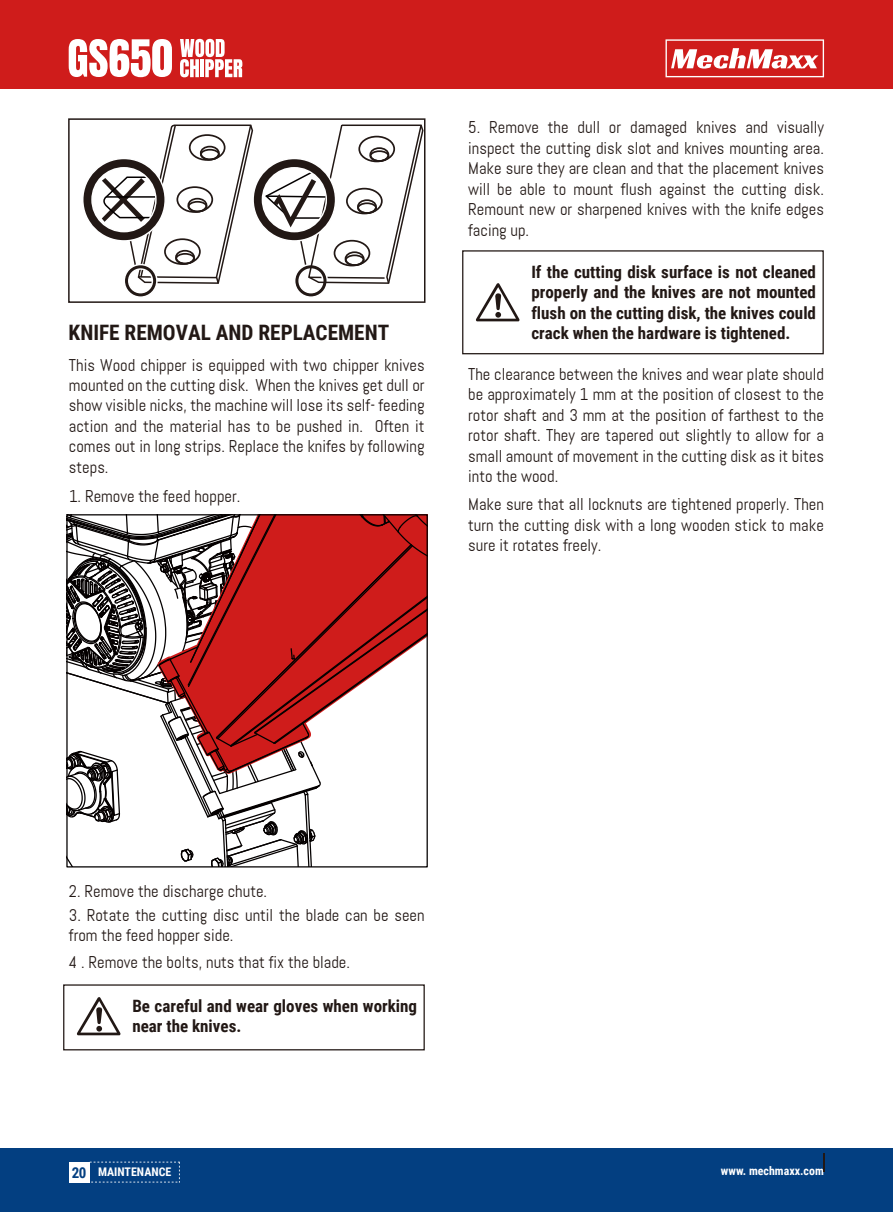
<style>
.page{position:relative;width:893px;height:1212px;background:#fff}
.page>*{position:absolute;margin:0;border:0;box-sizing:border-box;transform-origin:0 0}
.t1{font:700 21.3px "Roboto Condensed";color:#221815}
.t2{font:16.95px/20.4px "Abel";color:#221815;text-align:justify}
.t3{font:700 16.95px/20.4px "Roboto Condensed";color:#221815}
.t4{font:700 15px "Roboto Condensed";color:#033f81}
.t5{font:700 11.85px "Roboto Condensed";color:#fff}
</style>
<div class="page">
<div style="left:0;top:1148px;width:893px;height:64px;background:#033f81"></div>
<div style="left:69px;top:1161px;width:21px;height:21px;background:#fff"></div>
<div style="left:63px;top:984px;width:362px;height:66px;border:1px solid #221815"></div>
<svg style="left:77px;top:997px;width:44px;height:38px"></svg>
<div style="left:462px;top:250px;width:362px;height:104px;border:1px solid #221815"></div>
<svg style="left:476px;top:283px;width:44px;height:38px"></svg>
<svg style="left:823px;top:1153px;width:1px;height:19px"></svg>
<div style="left:0;top:0;width:893px;height:89px;background:#cf1c1b"></div>
<svg style="left:665px;top:39px;width:159px;height:38px"></svg>
<svg style="left:69px;top:39px;width:103px;height:38px"></svg>
<svg style="left:180px;top:39px;width:62px;height:38px"></svg>
<svg style="left:67px;top:516px;width:360px;height:352px"></svg>
<div style="left:66px;top:514px;width:362px;height:353px;border:1px solid #040000"></div>
<svg style="left:90px;top:1162px;width:90px;height:20px"></svg>
<div style="left:68px;top:118px;width:357px;height:185px;border:2px solid #221815"></div>
<svg style="left:83px;top:123px;width:341px;height:175px"></svg>
<p class="t1" style="left:69px;top:317px;width:322px">KNIFE REMOVAL AND REPLACEMENT</p>
<p class="t2" style="left:69px;top:355px;width:357px">This Wood chipper is equipped with two chipper knives mounted on the cutting disk. When the knives get dull or show visible nicks, the machine will lose its self- feeding action and the material has to be pushed in. Often it comes out in long strips. Replace the knifes by following steps.</p>
<p class="t2" style="left:69px;top:486px;width:173px">1. Remove the feed hopper.</p>
<p class="t2" style="left:468px;top:117px;width:357px">5. Remove the dull or damaged knives and visually inspect the cutting disk slot and knives mounting area.<br>Make sure they are clean and that the placement knives will be able to mount flush against the cutting disk.<br>Remount new or sharpened knives with the knife edges facing up.</p>
<p class="t3" style="left:531px;top:261px;width:286px;text-align:justify">If the cutting disk surface is not cleaned properly and the knives are not mounted flush on the cutting disk, the knives could crack when the hardware is tightened.</p>
<p class="t2" style="left:468px;top:364px;width:357px">The clearance between the knives and wear plate should be approximately 1 mm at the position of closest to the rotor shaft and 3 mm at the position of farthest to the rotor shaft. They are tapered out slightly to allow for a small amount of movement in the cutting disk as it bites into the wood.</p>
<p class="t2" style="left:468px;top:494px;width:357px">Make sure that all locknuts are tightened properly. Then turn the cutting disk with a long wooden stick to make sure it rotates freely.</p>
<p class="t2" style="left:69px;top:881px;width:200px">2. Remove the discharge chute.</p>
<p class="t2" style="left:69px;top:905px;width:357px">3. Rotate the cutting disc until the blade can be seen from the feed hopper side.</p>
<p class="t2" style="left:69px;top:952px;width:283px">4 . Remove the bolts, nuts that fix the blade.</p>
<p class="t3" style="left:132px;top:995px;width:286px">Be careful and wear gloves when working near the knives.</p>
<p class="t4" style="left:72px;top:1162px;width:16px">20</p>
<p class="t5" style="left:721px;top:1163px;width:104px">www. mechmaxx.com</p>
<p class="t5" style="left:98px;top:1163px;width:75px">MAINTENANCE</p>
</div>
